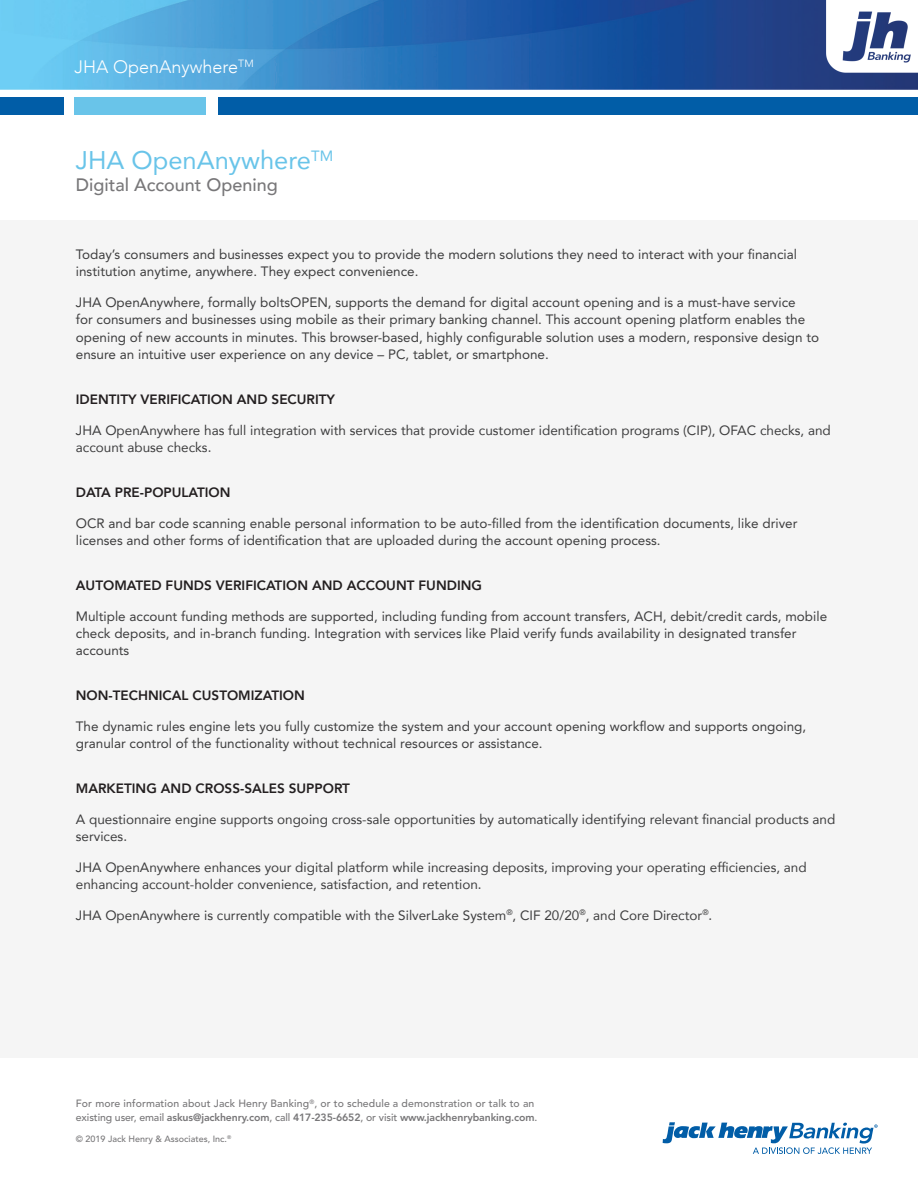
<style>
.page{position:relative;width:918px;height:1188px;background:#fff}
.page>*{position:absolute;margin:0;border:0;box-sizing:border-box;transform-origin:0 0}
.t1{font:25.5px "Avenir";color:#69c4e9}
.t2{font:500 18px "Avenir";color:#787779}
.t3{font:300 18px "Avenir";color:#fff}
.t4{font:13.5px/17.2px "Avenir LT Std";color:#3e3e3f}
.t5{font:13.5px/17.2px "Avenir";color:#3e3e3f}
.t6{font:800 13.5px "Avenir";color:#231f20}
.t7{font:500 10.5px/13.5px "Avenir LT Std";letter-spacing:.01em;color:#787779}
.t8{font:500 9px "Avenir LT Std";color:#787779}
.s1{font-weight:800}
</style>
<div class="page">
<div style="left:0;top:220px;width:918px;height:838px;background:#f5f5f5"></div>
<img style="left:0;top:0;width:918px;height:89px">
<div style="left:0;top:97px;width:64px;height:17px;background:#015da7"></div>
<div style="left:75px;top:97px;width:131px;height:17px;background:#69c4e9"></div>
<div style="left:218px;top:97px;width:700px;height:17px;background:#015da7"></div>
<img style="left:827px;top:0;width:91px;height:73px">
<svg style="left:663px;top:1122px;width:215px;height:32px"></svg>
<h2 class="t3" style="left:75px;top:57px;width:181px">JHA OpenAnywhere<sup>TM</sup></h2>
<h1 class="t1" style="left:76px;top:140px;width:259px">JHA OpenAnywhere<sup>TM</sup></h1>
<h2 class="t2" style="left:76px;top:169px;width:204px">Digital Account Opening</h2>
<p class="t4" style="left:76px;top:246px;width:723px">Today’s consumers and businesses expect you to provide the modern solutions they need to interact with your financial institution anytime, anywhere. They expect convenience.</p>
<p class="t4" style="left:76px;top:294px;width:745px">JHA OpenAnywhere, formally boltsOPEN, supports the demand for digital account opening and is a must-have service<br>for consumers and businesses using mobile as their primary banking channel. This account opening platform enables the opening of new accounts in minutes. This browser-based, highly configurable solution uses a modern, responsive design to ensure an intuitive user experience on any device – PC, tablet, or smartphone.</p>
<p class="t6" style="left:76px;top:389px;width:261px">IDENTITY VERIFICATION AND SECURITY</p>
<p class="t5" style="left:76px;top:421px;width:756px">JHA OpenAnywhere has full integration with services that provide customer identification programs (CIP), OFAC checks, and account abuse checks.</p>
<p class="t6" style="left:76px;top:482px;width:156px">DATA PRE-POPULATION</p>
<p class="t4" style="left:76px;top:515px;width:723px">OCR and bar code scanning enable personal information to be auto-filled from the identification documents, like driver licenses and other forms of identification that are uploaded during the account opening process.</p>
<p class="t6" style="left:76px;top:575px;width:408px">AUTOMATED FUNDS VERIFICATION AND ACCOUNT FUNDING</p>
<p class="t4" style="left:76px;top:608px;width:753px">Multiple account funding methods are supported, including funding from account transfers, ACH, debit/credit cards, mobile check deposits, and in-branch funding. Integration with services like Plaid verify funds availability in designated transfer accounts</p>
<p class="t6" style="left:76px;top:685px;width:230px">NON-TECHNICAL CUSTOMIZATION</p>
<p class="t4" style="left:76px;top:718px;width:732px">The dynamic rules engine lets you fully customize the system and your account opening workflow and supports ongoing, granular control of the functionality without technical resources or assistance.</p>
<p class="t6" style="left:76px;top:778px;width:276px">MARKETING AND CROSS-SALES SUPPORT</p>
<p class="t5" style="left:76px;top:810px;width:761px">A questionnaire engine supports ongoing cross-sale opportunities by automatically identifying relevant financial products and services.</p>
<p class="t5" style="left:76px;top:858px;width:732px">JHA OpenAnywhere enhances your digital platform while increasing deposits, improving your operating efficiencies, and enhancing account-holder convenience, satisfaction, and retention.</p>
<p class="t5" style="left:76px;top:906px;width:638px">JHA OpenAnywhere is currently compatible with the SilverLake System<sup>®</sup>, CIF 20/20<sup>®</sup>, and Core Director<sup>®</sup>.</p>
<p class="t7" style="left:76px;top:1097px;width:463px">For more information about Jack Henry Banking<sup>®</sup>, or to schedule a demonstration or talk to an existing user, email <span class="s1">askus@jackhenry.com</span>, call <span class="s1">417-235-6652</span>, or visit <span class="s1">www.jackhenrybanking.com</span>.</p>
<p class="t8" style="left:76px;top:1134px;width:157px">© 2019 Jack Henry &amp; Associates, Inc.<sup>®</sup></p>
</div>
